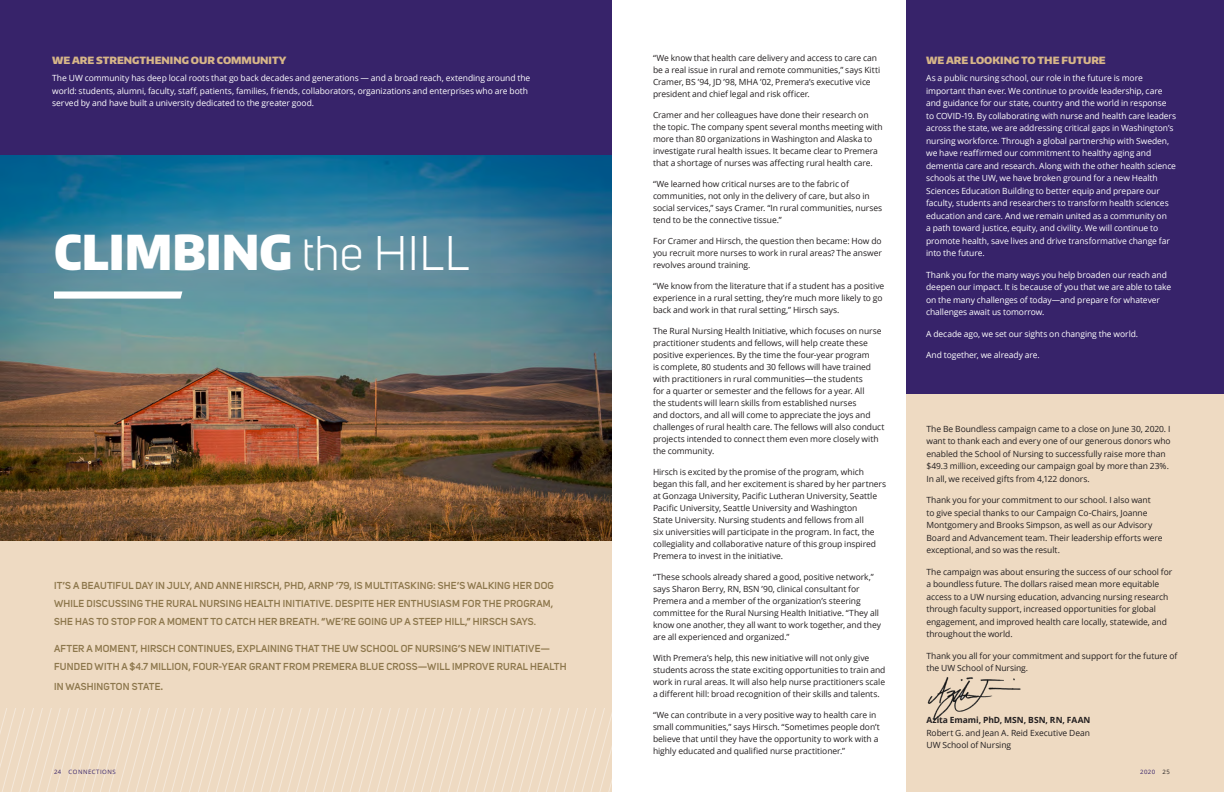
<style>
.page{position:relative;width:1224px;height:792px;background:#fff}
.page>*{position:absolute;margin:0;border:0;box-sizing:border-box;transform-origin:0 0}
.t1{font:900 48px "Encode Sans Narrow";color:#fff}
.intro{font:600 10px/18px "Uni Sans";letter-spacing:.02em;color:#8d774c;text-align:justify}
.t2{font:900 10px "Encode Sans Normal";color:#d7b688}
.t3{font:8.5px/12px "Open Sans";letter-spacing:-.005em;color:#231f20}
.t4{font:8.5px/12.5px "Open Sans";letter-spacing:-.005em;color:#fff}
.t5{font:700 8.5px "Open Sans";color:#231f20}
.t6{font:6px "Open Sans";letter-spacing:.085em;color:#37236a}
.s1{font-family:"Uni Sans";font-weight:400}
.s2{font-size:12px}
.s3{color:#231f20}
</style>
<div class="page">
<div style="left:0;top:534px;width:612px;height:258px;background:#eedac2"></div>
<img style="left:0;top:408px;width:612px;height:133px">
<svg style="left:0;top:154px;width:612px;height:254px;background:#4e7c8b"></svg>
<div style="left:0;top:0;width:612px;height:154px;background:#37236a"></div>
<div style="left:906px;top:0;width:318px;height:395px;background:#37236a"></div>
<div style="left:906px;top:395px;width:318px;height:397px;background:#eedac2"></div>
<img style="left:927px;top:677px;width:94px;height:42px">
<svg style="left:0;top:708px;width:612px;height:84px"></svg>
<svg style="left:54px;top:291px;width:128px;height:8px"></svg>
<p class="t2" style="left:52px;top:54px;width:236px">WE ARE STRENGTHENING OUR COMMUNITY</p>
<p class="t4" style="left:52px;top:72px;width:480px">The UW community has deep local roots that go back decades and generations — and a broad reach, extending around the world: students, alumni, faculty, staff, patients, families, friends, collaborators, organizations and enterprises who are both served by and have built a university dedicated to the greater good.</p>
<p class="t1" style="left:54px;top:220px;width:417px">CLIMBING <span class="s1">the HILL</span></p>
<p class="intro" style="left:54px;top:575px;width:501px">IT’S A BEAUTIFUL DAY IN JULY, AND ANNE HIRSCH, PHD, ARNP ’79, IS MULTITASKING: SHE’S WALKING HER DOG WHILE DISCUSSING THE RURAL NURSING HEALTH INITIATIVE. DESPITE HER ENTHUSIASM FOR THE PROGRAM, SHE HAS TO STOP FOR A MOMENT TO CATCH HER BREATH. “WE’RE GOING UP A STEEP HILL,” HIRSCH SAYS.</p>
<p class="intro" style="left:54px;top:638px;width:514px">AFTER A MOMENT, HIRSCH CONTINUES, EXPLAINING THAT THE UW SCHOOL OF NURSING’S NEW INITIATIVE—<br>FUNDED WITH A $4.7 MILLION, FOUR-YEAR GRANT FROM PREMERA BLUE CROSS—WILL IMPROVE RURAL HEALTH</p>
<p class="intro" style="left:54px;top:676px;width:111px">IN WASHINGTON STATE<span class="s2">.</span></p>
<p class="t3" style="left:653px;top:51px;width:229px">“We know that health care delivery and access to care can be a real issue in rural and remote communities,” says Kitti Cramer, BS ’94, JD ’98, MHA ’02, Premera’s executive vice president and chief legal and risk officer.</p>
<p class="t3" style="left:653px;top:108px;width:231px">Cramer and her colleagues have done their research on the topic. The company spent several months meeting with more than 80 organizations in Washington and Alaska to investigate rural health issues. It became clear to Premera that a shortage of nurses was affecting rural health care.</p>
<p class="t3" style="left:653px;top:177px;width:231px">“We learned how critical nurses are to the fabric of communities, not only in the delivery of care, but also in social services,” says Cramer. “In rural communities, nurses tend to be the connective tissue.”</p>
<p class="t3" style="left:653px;top:234px;width:230px;text-align:justify">For Cramer and Hirsch, the question then became: How do you recruit more nurses to work in rural areas? The answer revolves around training.</p>
<p class="t3" style="left:653px;top:279px;width:233px">“We know from the literature that if a student has a positive experience in a rural setting, they’re much more likely to go back and work in that rural setting,” Hirsch says.</p>
<p class="t3" style="left:653px;top:324px;width:233px">The Rural Nursing Health Initiative, which focuses on nurse practitioner students and fellows, will help create these positive experiences. By the time the four-year program<br>is complete, 80 students and 30 fellows will have trained with practitioners in rural communities—the students<br>for a quarter or semester and the fellows for a year. All<br>the students will learn skills from established nurses<br>and doctors, and all will come to appreciate the joys and challenges of rural health care. The fellows will also conduct projects intended to connect them even more closely with the community.</p>
<p class="t3" style="left:653px;top:465px;width:235px">Hirsch is excited by the promise of the program, which began this fall, and her excitement is shared by her partners at Gonzaga University, Pacific Lutheran University, Seattle Pacific University, Seattle University and Washington<br>State University. Nursing students and fellows from all<br>six universities will participate in the program. In fact, the collegiality and collaborative nature of this group inspired Premera to invest in the initiative.</p>
<p class="t3" style="left:653px;top:570px;width:230px">“These schools already shared a good, positive network,” says Sharon Berry, RN, BSN ’90, clinical consultant for Premera and a member of the organization’s steering committee for the Rural Nursing Health Initiative. “They all know one another, they all want to work together, and they are all experienced and organized.”</p>
<p class="t3" style="left:653px;top:651px;width:234px">With Premera’s help, this new initiative will not only give students across the state exciting opportunities to train and work in rural areas. It will also help nurse practitioners scale a different hill: broad recognition of their skills and talents.</p>
<p class="t3" style="left:653px;top:708px;width:228px">“We can contribute in a very positive way to health care in small communities,” says Hirsch. “Sometimes people don’t believe that until they have the opportunity to work with a highly educated and qualified nurse practitioner.”</p>
<p class="t2" style="left:926px;top:54px;width:181px">WE ARE LOOKING TO THE FUTURE</p>
<p class="t4" style="left:926px;top:72px;width:252px">As a public nursing school, our role in the future is more important than ever. We continue to provide leadership, care and guidance for our state, country and the world in response to COVID-19. By collaborating with nurse and health care leaders across the state, we are addressing critical gaps in Washington’s nursing workforce. Through a global partnership with Sweden, we have reaffirmed our commitment to healthy aging and dementia care and research. Along with the other health science schools at the UW, we have broken ground for a new Health Sciences Education Building to better equip and prepare our faculty, students and researchers to transform health sciences education and care. And we remain united as a community on<br>a path toward justice, equity, and civility. We will continue to promote health, save lives and drive transformative change far into the future.</p>
<p class="t4" style="left:926px;top:268px;width:247px">Thank you for the many ways you help broaden our reach and deepen our impact. It is because of you that we are able to take on the many challenges of today—and prepare for whatever challenges await us tomorrow.</p>
<p class="t4" style="left:926px;top:327px;width:214px">A decade ago, we set our sights on changing the world.</p>
<p class="t4" style="left:926px;top:349px;width:115px">And together, we already are.</p>
<p class="t3" style="left:926px;top:422px;width:246px;line-height:12.5px">The Be Boundless campaign came to a close on June 30, 2020. I want to thank each and every one of our generous donors who enabled the School of Nursing to successfully raise more than $49.3 million, exceeding our campaign goal by more than 23%.<br>In all, we received gifts from 4,122 donors.</p>
<p class="t3" style="left:926px;top:494px;width:238px;line-height:12.5px">Thank you for your commitment to our school. I also want<br>to give special thanks to our Campaign Co-Chairs, Joanne Montgomery and Brooks Simpson, as well as our Advisory Board and Advancement team. Their leadership efforts were exceptional, and so was the result.</p>
<p class="t3" style="left:926px;top:565px;width:247px;line-height:12.5px">The campaign was about ensuring the success of our school for a boundless future. The dollars raised mean more equitable access to a UW nursing education, advancing nursing research through faculty support, increased opportunities for global engagement, and improved health care locally, statewide, and throughout the world.</p>
<p class="t3" style="left:926px;top:649px;width:252px;line-height:12.5px">Thank you all for your commitment and support for the future of the UW School of Nursing.</p>
<p class="t5" style="left:926px;top:714px;width:166px">Azita Emami, PhD, MSN, BSN, RN, FAAN</p>
<p class="t3" style="left:926px;top:727px;width:165px">Robert G. and Jean A. Reid Executive Dean</p>
<p class="t3" style="left:926px;top:739px;width:86px">UW School of Nursing</p>
<p class="t6" style="left:54px;top:768px;width:63px">24 CONNECTIONS</p>
<p class="t6" style="left:1140px;top:768px;width:31px">2020 <span class="s3">25</span></p>
</div>
